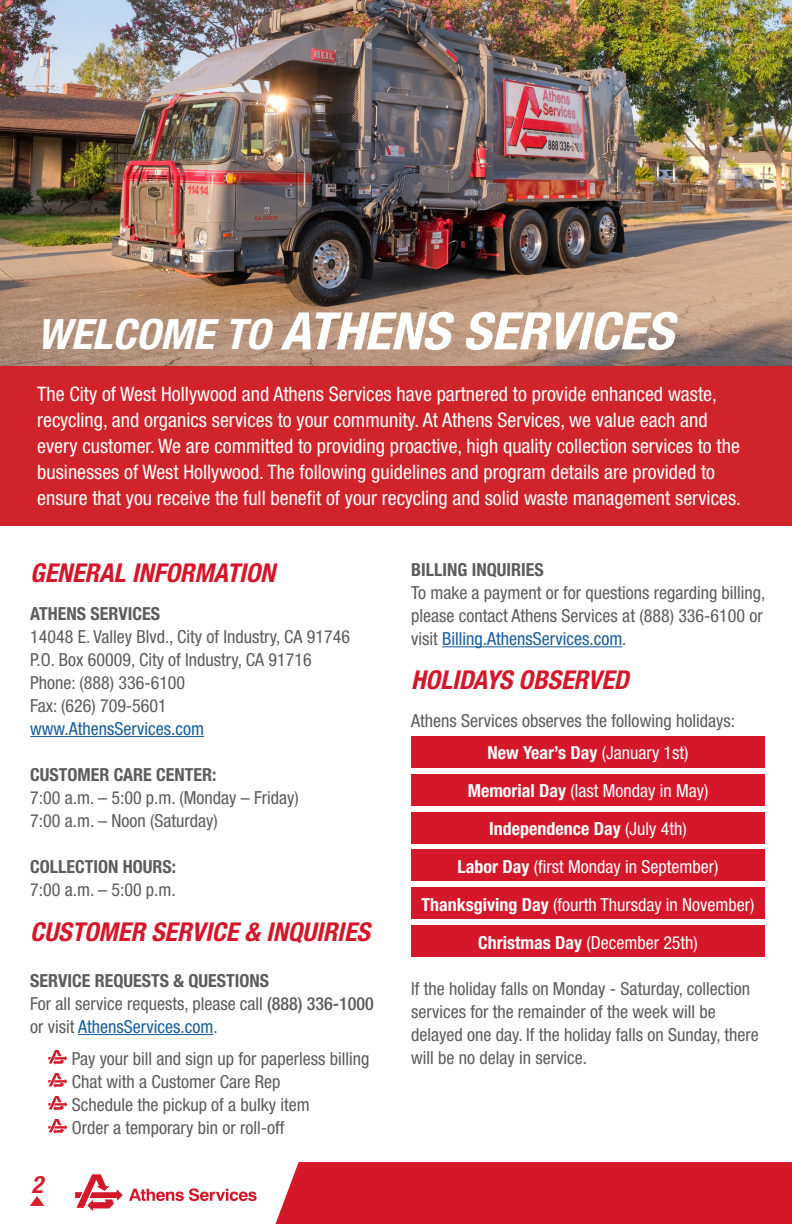
<style>
.page{position:relative;width:792px;height:1224px;background:#fff}
.page>*{position:absolute;margin:0;border:0;box-sizing:border-box;transform-origin:0 0}
.t1{font:italic 700 condensed 51.8px "Helvetica Neue LT Std";color:#fff;scale:1.05 1}
.t2{font:italic 700 condensed 26px "Helvetica Neue LT Std";color:#d5172a}
.t3{font:italic 700 condensed 24px "Helvetica Neue LT Std";color:#d61f2b}
.t4{font:condensed 20px/26px "Helvetica Neue LT Std";color:#fff}
.t5{font:condensed 18px/23px "Helvetica Neue LT Std";color:#5c5c5d}
.t6{font:condensed 18px "Helvetica Neue LT Std";color:#fff}
.t7{font:700 condensed 18px "Helvetica Neue LT Std";color:#5c5c5d}
.t8{font:700 condensed 18px "Helvetica Neue LT Std";color:#fff}
.t9{font:condensed 18px "Helvetica Neue LT Std";color:#175d9e}
.s1{font-size:41.8px}
.s2{font-weight:500}
.s3{color:#175d9e}
.s4{font-weight:400}
.s5{font-weight:700}
</style>
<div class="page">
<img style="left:0;top:0;width:792px;height:366px">
<div style="left:0;top:366px;width:792px;height:160px;background:#d1232a"></div>
<div style="left:411px;top:736px;width:354px;height:31px;background:#d5172a"></div>
<div style="left:411px;top:774px;width:354px;height:31px;background:#d5172a"></div>
<div style="left:411px;top:812px;width:354px;height:31px;background:#d5172a"></div>
<div style="left:411px;top:850px;width:354px;height:31px;background:#d5172a"></div>
<div style="left:411px;top:888px;width:354px;height:31px;background:#d5172a"></div>
<div style="left:411px;top:926px;width:354px;height:31px;background:#d5172a"></div>
<hr style="left:30px;top:736px;width:174px;height:1px;background:#175d9e">
<hr style="left:78px;top:1034px;width:135px;height:1px;background:#175d9e">
<svg style="left:48px;top:1050px;width:19px;height:15px"></svg>
<svg style="left:48px;top:1073px;width:19px;height:15px"></svg>
<svg style="left:48px;top:1096px;width:19px;height:15px"></svg>
<svg style="left:48px;top:1119px;width:19px;height:15px"></svg>
<hr style="left:442px;top:646px;width:180px;height:1px;background:#175d9e">
<svg style="left:129px;top:1162px;width:663px;height:62px"></svg>
<svg style="left:75px;top:1174px;width:48px;height:37px"></svg>
<svg style="left:30px;top:1196px;width:14px;height:10px"></svg>
<p class="t1" style="left:37px;top:300px;width:607px"><span class="s1">WELCOME TO</span> ATHENS SERVICES</p>
<p class="t4" style="left:37px;top:381px;width:705px">The City of West Hollywood and Athens Services have partnered to provide enhanced waste, recycling, and organics services to your community. At Athens Services, we value each and every customer. We are committed to providing proactive, high quality collection services to the businesses of West Hollywood. The following guidelines and program details are provided to ensure that you receive the full benefit of your recycling and solid waste management services.</p>
<p class="t2" style="left:30px;top:557px;width:246px">GENERAL INFORMATION</p>
<p class="t7" style="left:30px;top:602px;width:131px">ATHENS SERVICES</p>
<p class="t5" style="left:30px;top:625px;width:321px">14048 E. Valley Blvd., City of Industry, CA 91746</p>
<p class="t5" style="left:30px;top:648px;width:283px">P.O. Box 60009, City of Industry, CA 91716</p>
<p class="t5" style="left:30px;top:671px;width:157px">Phone: (888) 336-6100</p>
<p class="t5" style="left:30px;top:694px;width:138px">Fax: (626) 709-5601</p>
<p class="t9" style="left:30px;top:718px;width:175px">www.AthensServices.com</p>
<p class="t7" style="left:30px;top:763px;width:188px">CUSTOMER CARE CENTER:</p>
<p class="t5" style="left:30px;top:786px;width:270px">7:00 a.m. – 5:00 p.m. (Monday – Friday)</p>
<p class="t5" style="left:30px;top:809px;width:189px">7:00 a.m. – Noon (Saturday)</p>
<p class="t7" style="left:30px;top:855px;width:147px">COLLECTION HOURS:</p>
<p class="t5" style="left:30px;top:878px;width:147px">7:00 a.m. – 5:00 p.m.</p>
<p class="t2" style="left:30px;top:916px;width:341px">CUSTOMER SERVICE &amp; INQUIRIES</p>
<p class="t7" style="left:30px;top:969px;width:240px">SERVICE REQUESTS &amp; QUESTIONS</p>
<p class="t5" style="left:30px;top:992px;width:345px">For all service requests, please call <span class="s2">(888) 336-1000 </span>or visit <span class="s3">AthensServices.com</span>.</p>
<p class="t5" style="left:72px;top:1047px;width:299px">Pay your bill and sign up for paperless billing</p>
<p class="t5" style="left:72px;top:1070px;width:210px">Chat with a Customer Care Rep</p>
<p class="t5" style="left:72px;top:1093px;width:240px">Schedule the pickup of a bulky item</p>
<p class="t5" style="left:72px;top:1116px;width:214px">Order a temporary bin or roll-off</p>
<h3 class="t3" style="left:31px;top:1170px;width:13px">2</h3>
<p class="t7" style="left:411px;top:559px;width:134px">BILLING INQUIRIES</p>
<p class="t5" style="left:411px;top:581px;width:356px">To make a payment or for questions regarding billing, please contact Athens Services at (888) 336-6100 or visit <span class="s3">Billing.AthensServices.com</span>.</p>
<p class="t2" style="left:411px;top:664px;width:219px">HOLIDAYS OBSERVED</p>
<p class="t5" style="left:411px;top:709px;width:325px">Athens Services observes the following holidays:</p>
<p class="t8" style="left:488px;top:742px;width:203px">New Year’s Day <span class="s4">(January 1st)</span></p>
<p class="t6" style="left:468px;top:780px;width:242px"><span class="s5">Memorial Day</span> (last Monday in May)</p>
<p class="t8" style="left:489px;top:818px;width:199px">Independence Day <span class="s4">(July 4th)</span></p>
<p class="t6" style="left:458px;top:856px;width:262px"><span class="s5">Labor Day</span> (first Monday in September)</p>
<p class="t6" style="left:422px;top:894px;width:335px"><span class="s5">Thanksgiving Day</span> (fourth Thursday in November)</p>
<p class="t6" style="left:478px;top:932px;width:221px"><span class="s5">Christmas Day</span> (December 25th)</p>
<p class="t5" style="left:411px;top:977px;width:349px">If the holiday falls on Monday - Saturday, collection services for the remainder of the week will be delayed one day. If the holiday falls on Sunday, there will be no delay in service.</p>
</div>
